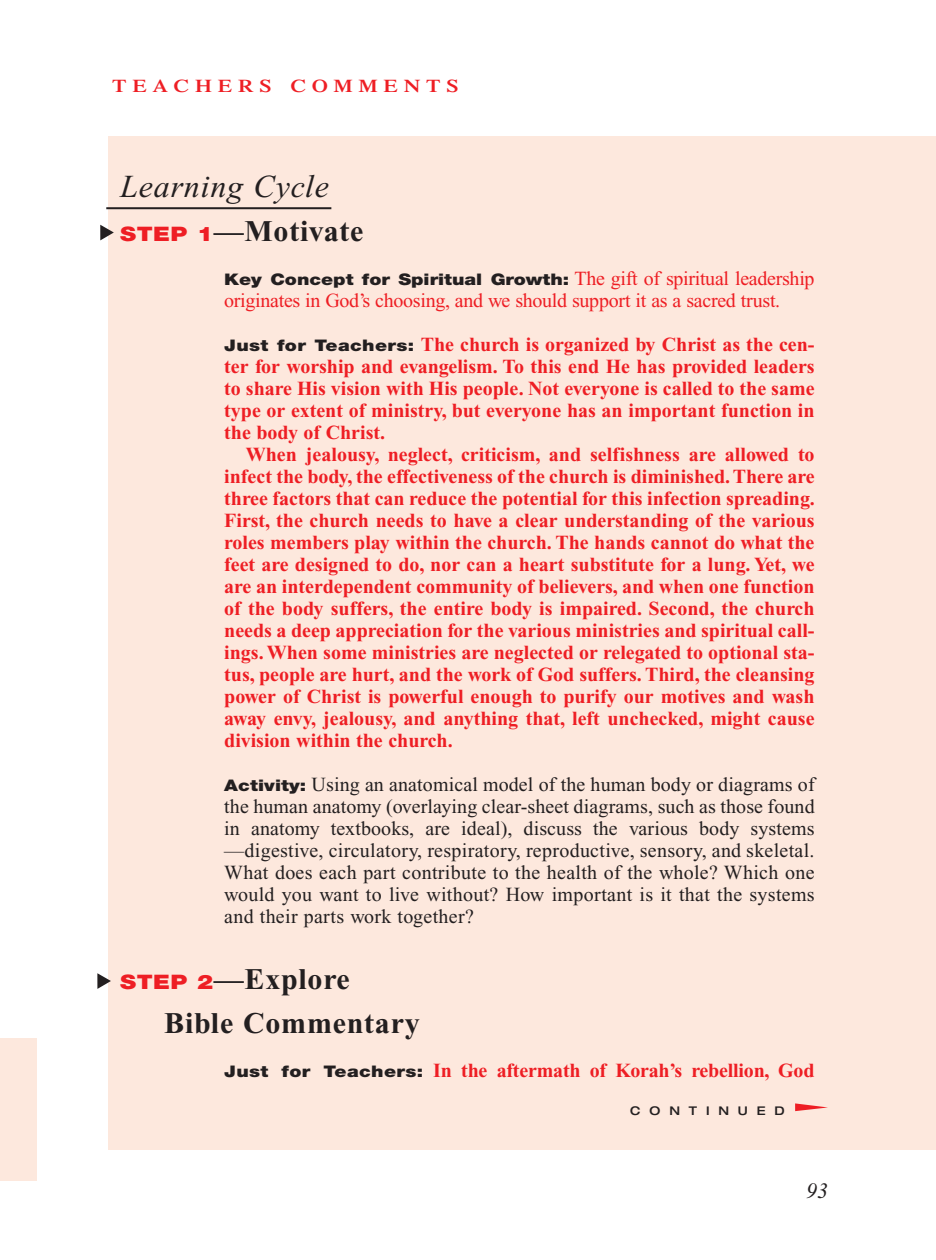
<style>
.page{position:relative;width:936px;height:1260px;background:#fff}
.page>*{position:absolute;margin:0;border:0;box-sizing:border-box;transform-origin:0 0}
.t1{font:italic 32px "Times New Roman";letter-spacing:.025em;color:#231f20}
.t2{font:700 30px/44px "Times New Roman";letter-spacing:.025em;color:#231f20}
.t3{font:italic 22px "Times New Roman";color:#231f20}
.t4{font:700 20px/22px "Times New Roman";color:#ee1e24;text-align:justify}
.t5{font:20px/22px "Times New Roman";letter-spacing:.015em;color:#231f20;text-align:justify}
.t6{font:20px "Times New Roman";letter-spacing:-.015em;color:#ee1e24}
.t7{font:600 18px "Times";letter-spacing:.265em;color:#ee1e24;scale:1.2 1}
.t8{font:900 16px "Helvetica Neue";color:#231f20;scale:1.2 1}
.t9{font:500 expanded 12px "Helvetica Neue";letter-spacing:.74em;color:#231f20}
.s1{font-family:"Helvetica Neue";font-weight:900;font-size:20px;color:#ee1e24}
.s2{font-family:"Times New Roman";font-weight:400;font-size:20px;color:#ee1e24}
.s3{font-family:"Helvetica Neue";font-weight:900;font-size:16px;color:#231f20}
.s4{font-family:"Helvetica Neue";font-weight:900;font-size:16px}
</style>
<div class="page">
<div style="left:109px;top:136px;width:827px;height:1013px;background:#fde8dd"></div>
<svg style="left:795px;top:1103px;width:33px;height:8px"></svg>
<hr style="left:106px;top:207px;width:225px;height:2px;background:#231f20">
<svg style="left:100px;top:225px;width:14px;height:15px"></svg>
<svg style="left:97px;top:973px;width:14px;height:16px"></svg>
<div style="left:0;top:1038px;width:37px;height:142px;background:#fde8dd"></div>
<p class="t7" style="left:112px;top:80px;width:290px">TEACHERS COMMENTS</p>
<h1 class="t1" style="left:120px;top:175px;width:210px">Learning Cycle</h1>
<h2 class="t2" style="left:120px;top:212px;width:245px"><span class="s1">STEP 1</span>—Motivate</h2>
<p class="t8" style="left:224px;top:273px;width:493px">Key Concept for Spiritual Growth: <span class="s2">The gift of spiritual leadership</span></p>
<p class="t6" style="left:224px;top:293px;width:558px">originates in God’s choosing, and we should support it as a sacred trust.</p>
<p class="t4" style="left:224px;top:335px;width:592px"><span class="s3">Just for Teachers:</span> The church is organized by Christ as the cen&shy;ter for worship and evangelism. To this end He has provided leaders to share His vision with His people. Not everyone is called to the same type or extent of ministry, but everyone has an important function in the body of Christ.</p>
<p class="t4" style="left:224px;top:445px;width:592px;text-indent:22px">When jealousy, neglect, criticism, and selfishness are allowed to infect the body, the effectiveness of the church is diminished. There are three factors that can reduce the potential for this infection spreading.<br>First, the church needs to have a clear understanding of the various roles members play within the church. The hands cannot do what the feet are designed to do, nor can a heart substitute for a lung. Yet, we are an interdependent community of believers, and when one function of the body suffers, the entire body is impaired. Second, the church needs a deep appreciation for the various ministries and spiritual call&shy;ings. When some ministries are neglected or relegated to optional sta&shy;tus, people are hurt, and the work of God suffers. Third, the cleansing power of Christ is powerful enough to purify our motives and wash away envy, jealousy, and anything that, left unchecked, might cause division within the church.</p>
<p class="t5" style="left:224px;top:775px;width:592px"><span class="s4">Activity:</span> Using an anatomical model of the human body or diagrams of the human anatomy (overlaying clear-sheet diagrams, such as those found in anatomy textbooks, are ideal), discuss the various body systems —digestive, circulatory, respiratory, reproductive, sensory, and skeletal.<br>What does each part contribute to the health of the whole? Which one would you want to live without? How important is it that the systems and their parts work together?</p>
<h2 class="t2" style="left:164px;top:960px;width:257px;text-indent:-44px"><span class="s1">STEP 2</span>—Explore<br>Bible Commentary</h2>
<p class="t4" style="left:224px;top:1061px;width:592px"><span class="s3">Just for Teachers:</span> In the aftermath of Korah’s rebellion, God</p>
<p class="t9" style="left:630px;top:1106px;width:156px">CONTINUED</p>
<p class="t3" style="left:806px;top:1182px;width:23px">93</p>
</div>
